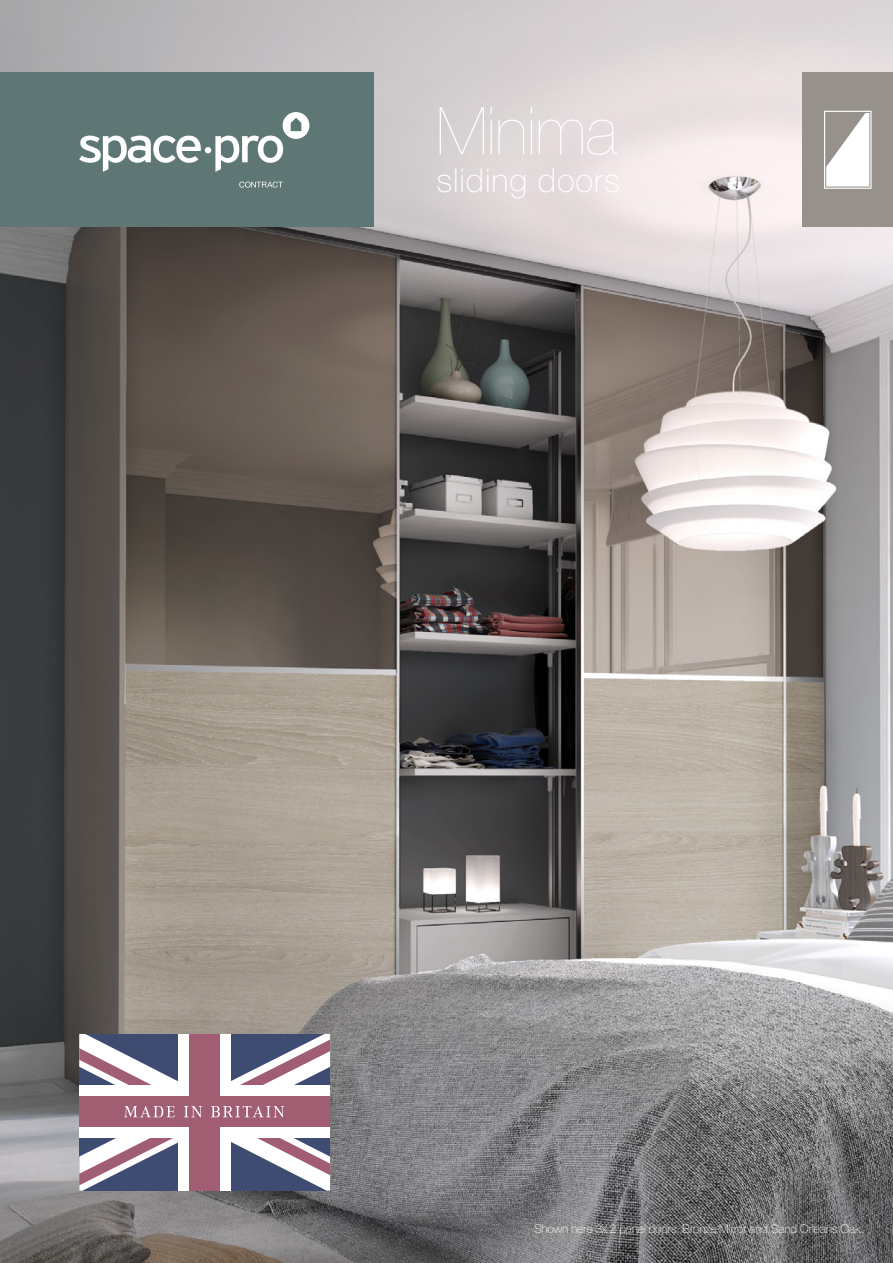
<style>
.page{position:relative;width:893px;height:1263px;background:#fff}
.page>*{position:absolute;margin:0;border:0;box-sizing:border-box;transform-origin:0 0}
.Range_Title{font:200 66px "Helvetica Neue LT Std";letter-spacing:-.01em;color:#fff}
.Range_-_Subtitle{font:100 33px "Helvetica Neue LT Std";letter-spacing:.025em;color:#fff}
.Swatch___Door_Design{font:100 12px "Helvetica Neue LT Std";letter-spacing:-.01em;color:#fff}
</style>
<div class="page">
<img style="left:0;top:0;width:893px;height:1263px">
<svg style="left:79px;top:1034px;width:251px;height:157px"></svg>
<div style="left:0;top:72px;width:374px;height:155px;background:#5e7775"></div>
<svg style="left:239px;top:182px;width:44px;height:6px"></svg>
<svg style="left:79px;top:112px;width:230px;height:60px"></svg>
<div style="left:803px;top:72px;width:90px;height:155px;background:#97918c"></div>
<svg style="left:824px;top:111px;width:48px;height:78px"></svg>
<p class="Range_Title" style="left:436px;top:93px;width:183px">Minima</p>
<p class="Range_-_Subtitle" style="left:436px;top:162px;width:185px">sliding doors</p>
<p class="Swatch___Door_Design" style="left:534px;top:1222px;width:331px">Shown here 3x 2 panel doors. Bronze Mirror and Sand Orleans Oak.</p>
</div>
